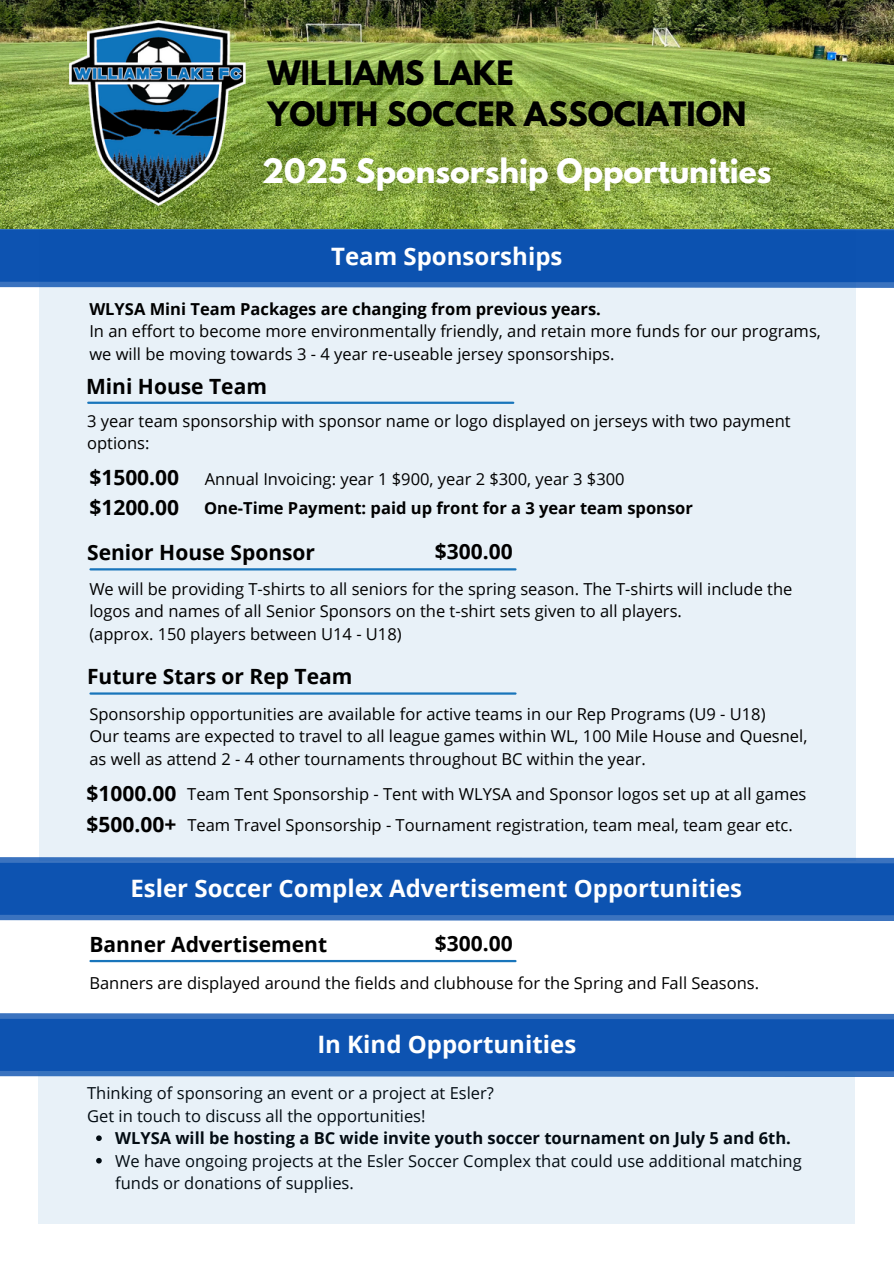
<style>
.page{position:relative;width:894px;height:1264px;background:#fff}
.page>*{position:absolute;margin:0;border:0;box-sizing:border-box;transform-origin:0 0}
.t1{font:700 29.85px/41px "League Spartan";color:#000}
.t2{font:700 29.85px "League Spartan";color:#fff}
.t3{font:700 24px "Open Sans";color:#fff}
.t4{font:700 21px "Open Sans";color:#000}
.t5{font:16.5px/22.5px "Open Sans";color:#000}
.t6{font:700 16.5px "Open Sans";color:#000}
</style>
<div class="page">
<div style="left:39px;top:197px;width:816px;height:663px;background:#e8f1f8"></div>
<svg style="left:0;top:283px;width:893px;height:5px;background:#487dc4"></svg>
<div style="left:0;top:228px;width:893px;height:55px;background:#0c52b0"></div>
<img style="left:0;top:0;width:893px;height:228px">
<img style="left:69px;top:20px;width:177px;height:186px">
<hr style="left:88px;top:401px;width:425px;height:3px;background:#1975bb">
<hr style="left:90px;top:959px;width:425px;height:3px;background:#1975bb">
<svg style="left:0;top:1013px;width:893px;height:58px;background:#1357b3"></svg>
<svg style="left:0;top:915px;width:893px;height:6px;background:#497dc3"></svg>
<svg style="left:0;top:856px;width:893px;height:59px;background:#165ab4"></svg>
<hr style="left:90px;top:568px;width:425px;height:2px;background:#1975bb">
<hr style="left:90px;top:692px;width:425px;height:2px;background:#1975bb">
<div style="left:39px;top:1071px;width:815px;height:152px;background:#e8f1f8"></div>
<p class="t1" style="left:267px;top:56px;width:480px">WILLIAMS LAKE<br>YOUTH SOCCER ASSOCIATION</p>
<p class="t2" style="left:262px;top:156px;width:511px">2025 Sponsorship Opportunities</p>
<h1 class="t3" style="left:331px;top:239px;width:233px">Team Sponsorships</h1>
<p class="t6" style="left:89px;top:297px;width:513px">WLYSA Mini Team Packages are changing from previous years.</p>
<h3 class="t5" style="left:89px;top:320px;width:732px">In an effort to become more environmentally friendly, and retain more funds for our programs, we will be moving towards 3 - 4 year re-useable jersey sponsorships.</h3>
<p class="t4" style="left:86px;top:372px;width:182px">Mini House Team</p>
<p class="t5" style="left:87px;top:409px;width:704px">3 year team sponsorship with sponsor name or logo displayed on jerseys with two payment options:</p>
<p class="t4" style="left:89px;top:462px;width:91px">$1500.00</p>
<h4 class="t5" style="left:205px;top:467px;width:421px">Annual Invoicing: year 1 $900, year 2 $300, year 3 $300</h4>
<p class="t6" style="left:204px;top:496px;width:490px">One-Time Payment: paid up front for a 3 year team sponsor</p>
<p class="t4" style="left:435px;top:537px;width:79px">$300.00</p>
<p class="t4" style="left:89px;top:493px;width:91px">$1200.00</p>
<h2 class="t4" style="left:87px;top:538px;width:229px">Senior House Sponsor</h2>
<p class="t5" style="left:89px;top:577px;width:704px">We will be providing T-shirts to all seniors for the spring season. The T-shirts will include the logos and names of all Senior Sponsors on the t-shirt sets given to all players.</p>
<h4 class="t5" style="left:89px;top:622px;width:314px">(approx. 150 players between U14 - U18)</h4>
<h4 class="t4" style="left:87px;top:662px;width:267px">Future Stars or Rep Team</h4>
<p class="t5" style="left:89px;top:702px;width:677px">Sponsorship opportunities are available for active teams in our Rep Programs (U9 - U18)</p>
<h4 class="t5" style="left:89px;top:724px;width:719px">Our teams are expected to travel to all league games within WL, 100 Mile House and Quesnel, as well as attend 2 - 4 other tournaments throughout BC within the year.</h4>
<h5 class="t4" style="left:87px;top:778px;width:91px">$1000.00</h5>
<h3 class="t5" style="left:187px;top:781px;width:620px">Team Tent Sponsorship - Tent with WLYSA and Sponsor logos set up at all games</h3>
<h4 class="t4" style="left:87px;top:810px;width:91px">$500.00+</h4>
<h4 class="t5" style="left:187px;top:813px;width:607px">Team Travel Sponsorship - Tournament registration, team meal, team gear etc.</h4>
<h4 class="t3" style="left:130px;top:871px;width:613px">Esler Soccer Complex Advertisement Opportunities</h4>
<h4 class="t4" style="left:89px;top:929px;width:239px">Banner Advertisement</h4>
<p class="t5" style="left:89px;top:971px;width:671px">Banners are displayed around the fields and clubhouse for the Spring and Fall Seasons.</p>
<p class="t4" style="left:435px;top:928px;width:79px">$300.00</p>
<p class="t3" style="left:317px;top:1027px;width:260px">In Kind Opportunities</p>
<p class="t5" style="left:87px;top:1081px;width:408px">Thinking of sponsoring an event or a project at Esler?</p>
<h4 class="t5" style="left:87px;top:1104px;width:340px">Get in touch to discuss all the opportunities!</h4>
<h4 class="t6" style="left:115px;top:1126px;width:677px">WLYSA will be hosting a BC wide invite youth soccer tournament on July 5 and 6th.</h4>
<p class="t5" style="left:115px;top:1149px;width:687px">We have ongoing projects at the Esler Soccer Complex that could use additional matching funds or donations of supplies.</p>
</div>
